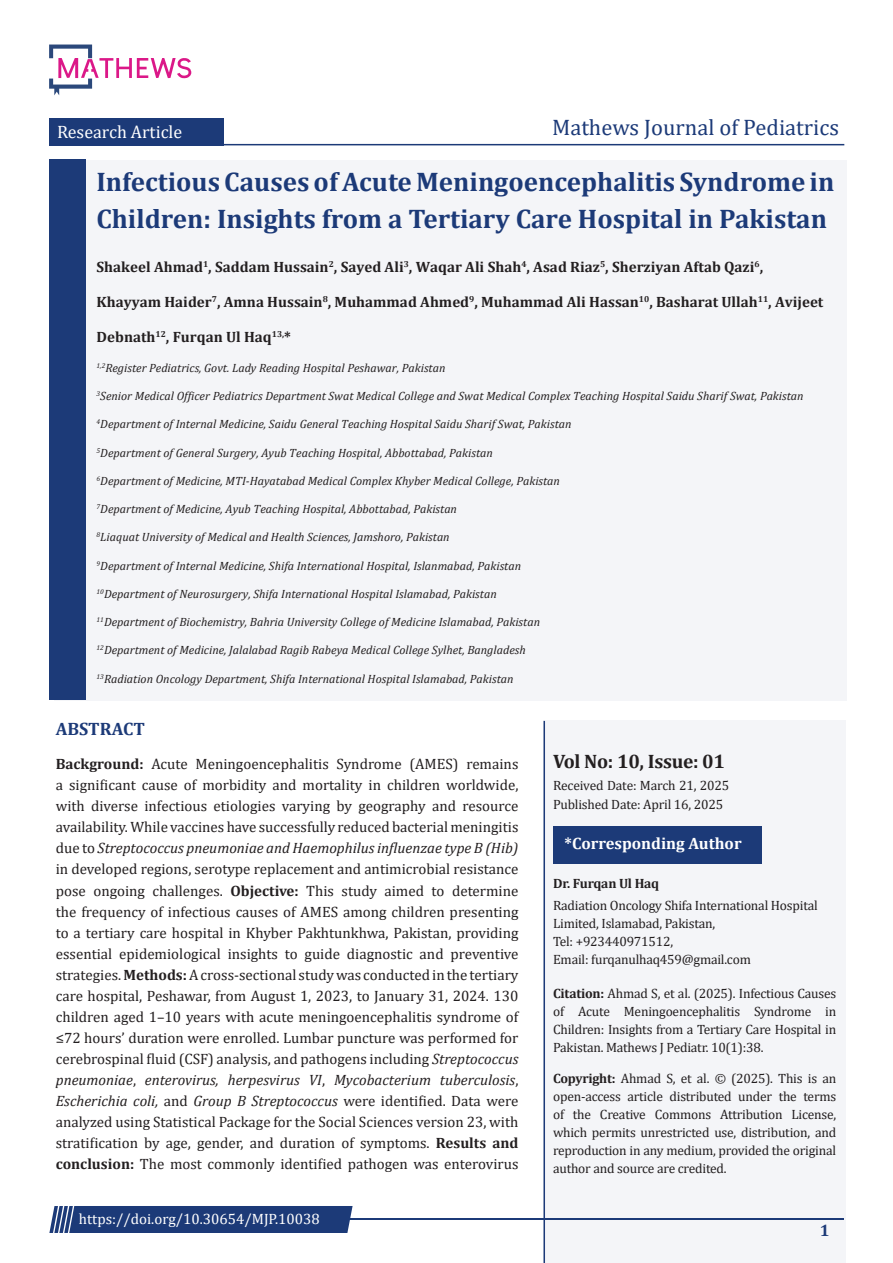
<style>
.page{position:relative;width:893px;height:1263px;background:#fff}
.page>*{position:absolute;margin:0;border:0;box-sizing:border-box;transform-origin:0 0}
.t1{font:700 27px/37.5px "Cambria";color:#1c3a78}
.t2{font:22.5px "Cambria";color:#1c3a78}
.t3{font:700 19.5px "Cambria";letter-spacing:-.015em;color:#231f20}
.t4{font:18px "Cambria";color:#fff}
.t5{font:700 18px "Cambria";color:#1c3a78}
.t6{font:700 16.5px "Cambria";color:#fff}
.t7{font:700 16.5px "Cambria";color:#1c3a78}
.t8{font:15px/21px "Cambria";color:#231f20;text-align:justify}
.t9{font:700 15px "Cambria";color:#231f20}
.t10{font:15px "Cambria";color:#fff}
.t11{font:13.5px/18px "Cambria";letter-spacing:-.015em;color:#231f20}
.t12{font:700 13.5px "Cambria";letter-spacing:-.015em;color:#231f20}
.t13{font:italic 12px "Cambria";color:#231f20}
.s1{font-weight:700}
.s2{font-style:italic}
</style>
<div class="page">
<div style="left:49px;top:1206px;width:304px;height:27px;background:#1c3a78"></div>
<div style="left:49px;top:118px;width:175px;height:27px;background:#1c3a78"></div>
<hr style="left:310px;top:1219px;width:534px;height:1px;background:#1c3a78">
<svg style="left:49px;top:45px;width:142px;height:50px"></svg>
<hr style="left:49px;top:144px;width:795px;height:1px;background:#1c3a78">
<div style="left:544px;top:721px;width:302px;height:542px;background:#f4f5f8"></div>
<div style="left:553px;top:826px;width:208px;height:37px;background:#1c3a78"></div>
<hr style="left:543px;top:721px;width:2px;height:542px;background:#1c3a78">
<div style="left:85px;top:160px;width:761px;height:540px;background:#f4f5f8"></div>
<div style="left:49px;top:159px;width:36px;height:541px;background:#1c3a78"></div>
<p class="t4" style="left:57px;top:122px;width:127px">Research Article</p>
<h2 class="t2" style="left:552px;top:114px;width:288px">Mathews Journal of Pediatrics</h2>
<p class="t1" style="left:96px;top:162px;width:739px">Infectious Causes of Acute Meningoencephalitis Syndrome in<br>Children: Insights from a Tertiary Care Hospital in Pakistan</p>
<p class="t9" style="left:97px;top:256px;width:668px">Shakeel Ahmad<sup>1</sup>, Saddam Hussain<sup>2</sup>, Sayed Ali<sup>3</sup>, Waqar Ali Shah<sup>4</sup>, Asad Riaz<sup>5</sup>, Sherziyan Aftab Qazi<sup>6</sup>,</p>
<p class="t9" style="left:97px;top:291px;width:728px">Khayyam Haider<sup>7</sup>, Amna Hussain<sup>8</sup>, Muhammad Ahmed<sup>9</sup>, Muhammad Ali Hassan<sup>10</sup>, Basharat Ullah<sup>11</sup>, Avijeet</p>
<p class="t9" style="left:97px;top:327px;width:196px">Debnath<sup>12</sup>, Furqan Ul Haq<sup>13,</sup>*</p>
<p class="t13" style="left:97px;top:359px;width:350px"><sup>1,2</sup>Register Pediatrics, Govt. Lady Reading Hospital Peshawar, Pakistan</p>
<p class="t13" style="left:97px;top:388px;width:708px"><sup>3</sup>Senior Medical Officer Pediatrics Department Swat Medical College and Swat Medical Complex Teaching Hospital Saidu Sharif Swat, Pakistan</p>
<p class="t13" style="left:97px;top:416px;width:476px"><sup>4</sup>Department of Internal Medicine, Saidu General Teaching Hospital Saidu Sharif Swat, Pakistan</p>
<p class="t13" style="left:97px;top:444px;width:398px"><sup>5</sup>Department of General Surgery, Ayub Teaching Hospital, Abbottabad, Pakistan</p>
<p class="t13" style="left:97px;top:472px;width:465px"><sup>6</sup>Department of Medicine, MTI-Hayatabad Medical Complex Khyber Medical College, Pakistan</p>
<p class="t13" style="left:97px;top:501px;width:362px"><sup>7</sup>Department of Medicine, Ayub Teaching Hospital, Abbottabad, Pakistan</p>
<p class="t13" style="left:97px;top:529px;width:355px"><sup>8</sup>Liaquat University of Medical and Health Sciences, Jamshoro, Pakistan</p>
<p class="t13" style="left:97px;top:557px;width:426px"><sup>9</sup>Department of Internal Medicine, Shifa International Hospital, Islanmabad, Pakistan</p>
<p class="t13" style="left:97px;top:585px;width:402px"><sup>10</sup>Department of Neurosurgery, Shifa International Hospital Islamabad, Pakistan</p>
<p class="t13" style="left:97px;top:614px;width:445px"><sup>11</sup>Department of Biochemistry, Bahria University College of Medicine Islamabad, Pakistan</p>
<p class="t13" style="left:97px;top:642px;width:431px"><sup>12</sup>Department of Medicine, Jalalabad Ragib Rabeya Medical College Sylhet, Bangladesh</p>
<p class="t13" style="left:97px;top:670px;width:418px"><sup>13</sup>Radiation Oncology Department, Shifa International Hospital Islamabad, Pakistan</p>
<p class="t5" style="left:56px;top:716px;width:91px">ABSTRACT</p>
<p class="t8" style="left:56px;top:754px;width:464px"><span class="s1">Background:</span> Acute Meningoencephalitis Syndrome (AMES) remains a significant cause of morbidity and mortality in children worldwide, with diverse infectious etiologies varying by geography and resource availability. While vaccines have successfully reduced bacterial meningitis due to <span class="s2">Streptococcus pneumoniae and Haemophilus influenzae type B (Hib) </span>in developed regions, serotype replacement and antimicrobial resistance pose ongoing challenges. <span class="s1">Objective:</span> This study aimed to determine the frequency of infectious causes of AMES among children presenting to a tertiary care hospital in Khyber Pakhtunkhwa, Pakistan, providing essential epidemiological insights to guide diagnostic and preventive strategies. <span class="s1">Methods:</span> A cross-sectional study was conducted in the tertiary care hospital, Peshawar, from August 1, 2023, to January 31, 2024. 130 children aged 1–10 years with acute meningoencephalitis syndrome of ≤72 hours’ duration were enrolled. Lumbar puncture was performed for cerebrospinal fluid (CSF) analysis, and pathogens including <span class="s2">Streptococcus pneumoniae</span>, <span class="s2">enterovirus, herpesvirus VI</span>, <span class="s2">Mycobacterium tuberculosis</span>, <span class="s2">Escherichia coli,</span> and <span class="s2">Group B Streptococcus</span> were identified. Data were analyzed using Statistical Package for the Social Sciences version 23, with stratification by age, gender, and duration of symptoms. <span class="s1">Results and conclusion:</span> The most commonly identified pathogen was enterovirus</p>
<p class="t10" style="left:79px;top:1210px;width:242px">https://doi.org/10.30654/MJP.10038</p>
<p class="t3" style="left:553px;top:747px;width:173px">Vol No: 10, Issue: 01</p>
<p class="t11" style="left:553px;top:775px;width:178px;line-height:19.5px">Received Date: March 21, 2025<br>Published Date: April 16, 2025</p>
<p class="t6" style="left:564px;top:832px;width:179px">*Corresponding Author</p>
<p class="t12" style="left:553px;top:874px;width:108px">Dr. Furqan Ul Haq</p>
<p class="t11" style="left:553px;top:897px;width:266px">Radiation Oncology Shifa International Hospital Limited, Islamabad, Pakistan,<br>Tel: +923440971512,<br>Email: furqanulhaq459@gmail.com</p>
<p class="t11" style="left:553px;top:984px;width:285px;text-align:justify"><span class="s1">Citation:</span> Ahmad S, et al. (2025). Infectious Causes of Acute Meningoencephalitis Syndrome in Children: Insights from a Tertiary Care Hospital in Pakistan. Mathews J Pediatr. 10(1):38.</p>
<p class="t11" style="left:553px;top:1070px;width:285px;text-align:justify"><span class="s1">Copyright:</span> Ahmad S, et al. © (2025). This is an open-access article distributed under the terms of the Creative Commons Attribution License, which permits unrestricted use, distribution, and reproduction in any medium, provided the original author and source are credited.</p>
<p class="t7" style="left:820px;top:1219px;width:11px">1</p>
</div>
